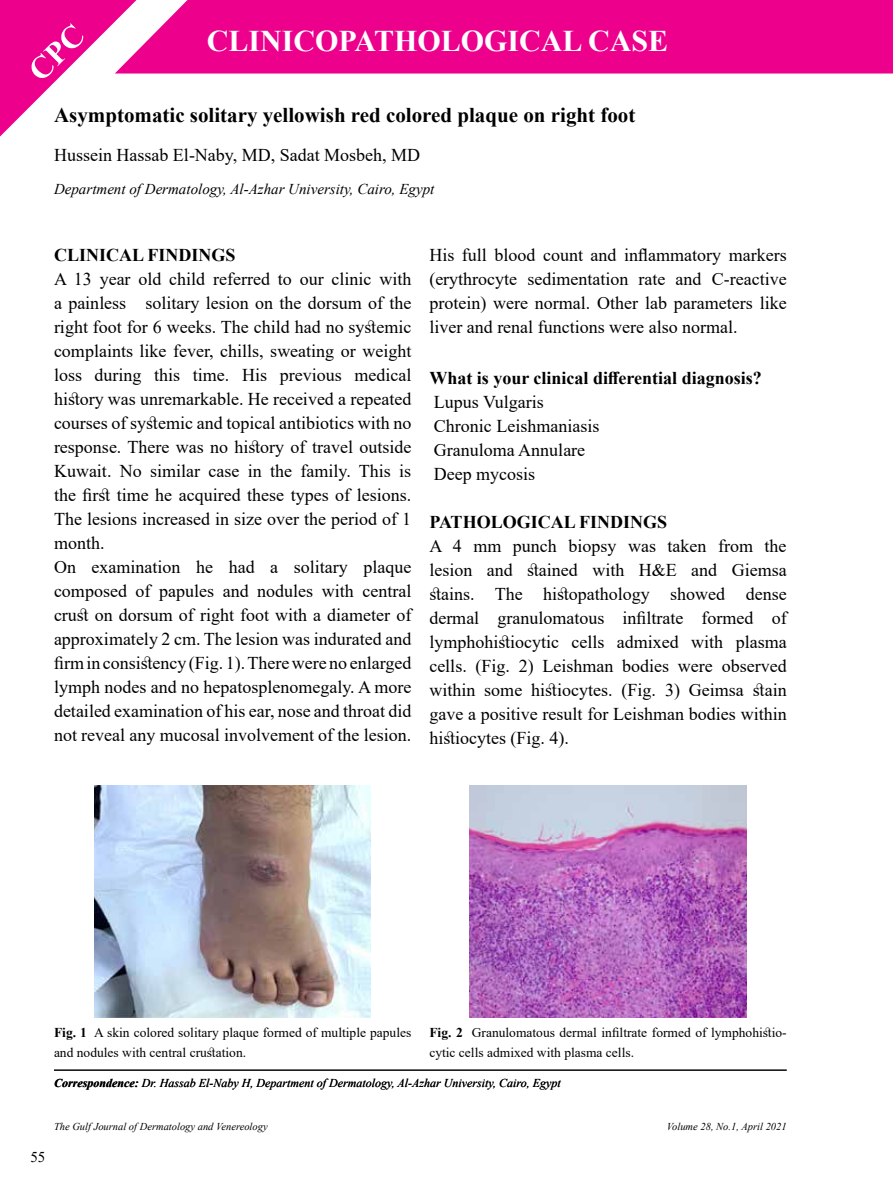
<style>
.page{position:relative;width:893px;height:1191px;background:#fff}
.page>*{position:absolute;margin:0;border:0;box-sizing:border-box;transform-origin:0 0}
.t1{font:700 30px "Times New Roman";color:#fff}
.t2{font:700 21px "Times New Roman";color:#000}
.t3{font:18px/24px "Times New Roman";color:#000}
.t4{font:700 18px "Times New Roman";color:#000}
.t5{font:italic 15px "Times New Roman";color:#000}
.t6{font:15px "Times New Roman";color:#000}
.t7{font:13.5px/20.2px "Times New Roman";color:#000}
.t8{font:italic 12px "Times New Roman";color:#000}
.t9{font:italic 10.5px "Times New Roman";color:#000}
.s1{font-weight:700}
</style>
<div class="page">
<div style="left:136px;top:0;width:757px;height:74px;background:#ec008c"></div>
<hr style="left:54px;top:1069px;width:733px;height:1px;background:#000">
<img style="left:94px;top:786px;width:277px;height:231px">
<img style="left:470px;top:786px;width:276px;height:231px">
<svg style="left:0;top:0;width:136px;height:136px"></svg>
<h1 class="t1" style="left:207px;top:20px;width:463px">CLINICOPATHOLOGICAL CASE</h1>
<p class="t2" style="left:54px;top:100px;width:583px">Asymptomatic solitary yellowish red colored plaque on right foot</p>
<p class="t3" style="left:54px;top:142px;width:368px">Hussein Hassab El-Naby, MD, Sadat Mosbeh, MD</p>
<p class="t5" style="left:54px;top:179px;width:382px">Department of Dermatology, Al-Azhar University, Cairo, Egypt</p>
<p class="t4" style="left:54px;top:242px;width:183px">CLINICAL FINDINGS</p>
<p class="t3" style="left:54px;top:267px;width:359px">A 13 year old child referred to our clinic with a painless solitary lesion on the dorsum of the right foot for 6 weeks. The child had no systemic complaints like fever, chills, sweating or weight loss during this time. His previous medical history was unremarkable. He received a repeated courses of systemic and topical antibiotics with no response. There was no history of travel outside Kuwait. No similar case in the family. This is the first time he acquired these types of lesions.<br>The lesions increased in size over the period of 1 month.<br>On examination he had a solitary plaque composed of papules and nodules with central crust on dorsum of right foot with a diameter of approximately 2 cm. The lesion was indurated and firm in consistency (Fig. 1). There were no enlarged lymph nodes and no hepatosplenomegaly. A more detailed examination of his ear, nose and throat did not reveal any mucosal involvement of the lesion.</p>
<p class="t3" style="left:429px;top:242px;width:359px;text-align:justify">His full blood count and inflammatory markers (erythrocyte sedimentation rate and C-reactive protein) were normal. Other lab parameters like liver and renal functions were also normal.</p>
<p class="t4" style="left:429px;top:365px;width:334px">What is your clinical differential diagnosis?</p>
<p class="t3" style="left:434px;top:389px;width:167px">Lupus Vulgaris<br>Chronic Leishmaniasis<br>Granuloma Annulare<br>Deep mycosis</p>
<p class="t4" style="left:429px;top:509px;width:239px">PATHOLOGICAL FINDINGS</p>
<p class="t3" style="left:429px;top:533px;width:359px;text-align:justify">A 4 mm punch biopsy was taken from the lesion and stained with H&amp;E and Giemsa stains. The histopathology showed dense dermal granulomatous infiltrate formed of lymphohistiocytic cells admixed with plasma cells. (Fig. 2) Leishman bodies were observed within some histiocytes. (Fig. 3) Geimsa stain gave a positive result for Leishman bodies within histiocytes (Fig. 4).</p>
<p class="t7" style="left:54px;top:1022px;width:359px"><span class="s1">Fig. 1</span> A skin colored solitary plaque formed of multiple papules and nodules with central crustation.</p>
<p class="t7" style="left:429px;top:1022px;width:359px"><span class="s1">Fig. 2</span> Granulomatous dermal infiltrate formed of lymphohistio&shy;cytic cells admixed with plasma cells.</p>
<p class="t8" style="left:54px;top:1074px;width:508px"><span class="s1">Correspondence:</span> Dr. Hassab El-Naby H, Department of Dermatology, Al-Azhar University, Cairo, Egypt</p>
<p class="t6" style="left:30px;top:1146px;width:16px">55</p>
<p class="t9" style="left:54px;top:1119px;width:215px">The Gulf Journal of Dermatology and Venereology</p>
<p class="t9" style="left:667px;top:1119px;width:121px">Volume 28, No.1, April 2021</p>
</div>
